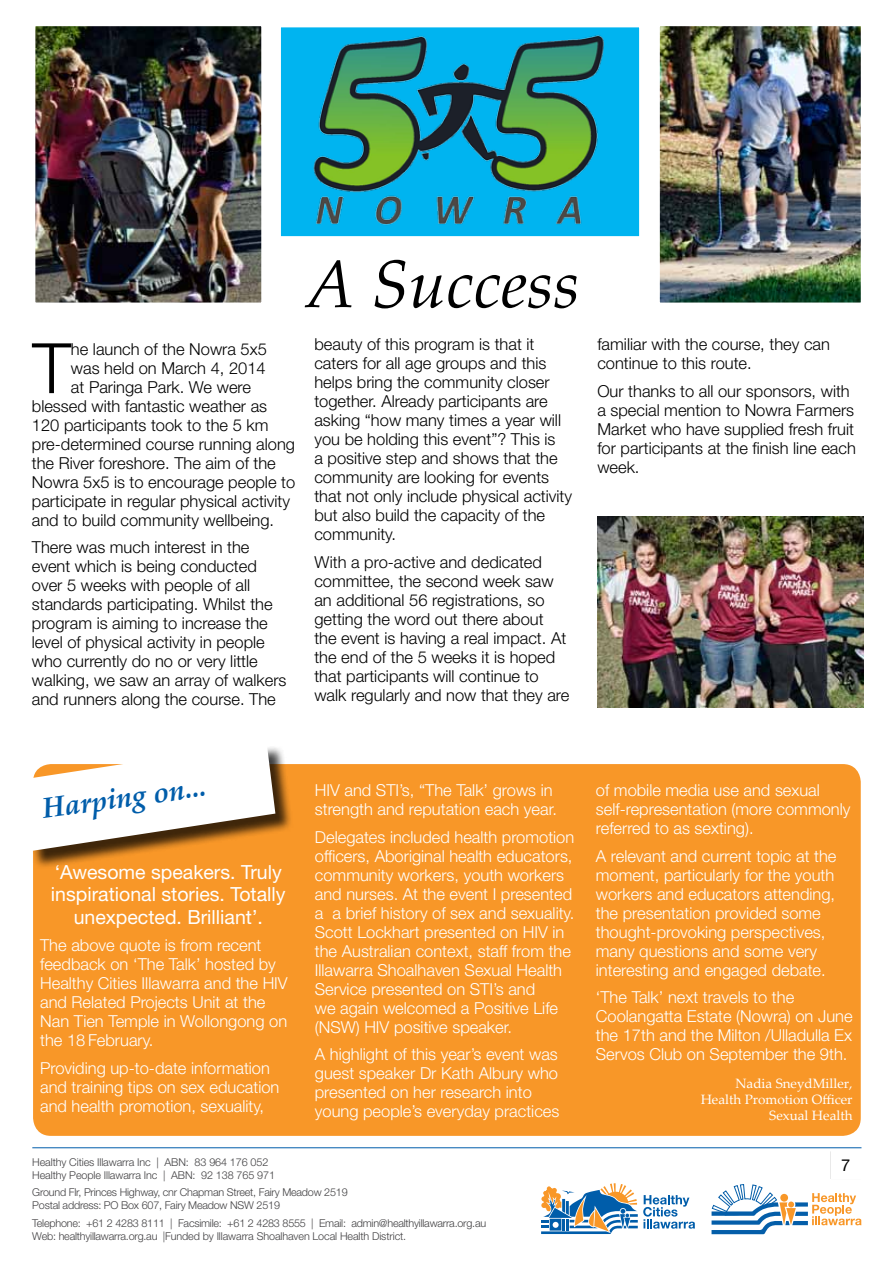
<style>
.page{position:relative;width:893px;height:1263px;background:#fff}
.page>*{position:absolute;margin:0;border:0;box-sizing:border-box;transform-origin:0 0}
.t1{font:300 69.6px "Helvetica Neue LT Std";color:#000}
.t2{font:italic 67.5px "Palatino Linotype";color:#000}
.t3{font:italic 700 28.5px "Palatino Linotype";color:#005daa}
.t4{font:19.5px/22.4px "Helvetica Neue LT Std";color:#fff;text-align:center}
.t5{font:300 16.5px/18.9px "Helvetica Neue LT Std";color:#000}
.t6{font:300 16.5px/18.9px "Helvetica Neue LT Std";color:#fff}
.t7{font:16.5px "Helvetica Neue LT Std";color:#000}
.t8{font:13.5px/16.2px "Palatino Linotype";color:#fff;text-align:right}
.t9{font:300 10.8px/13px "Helvetica Neue LT Std";letter-spacing:-.02em;color:#414042}
</style>
<div class="page">
<svg style="left:711px;top:1184px;width:150px;height:50px"></svg>
<hr style="left:32px;top:1147px;width:829px;height:1px;background:#005daa">
<svg style="left:541px;top:1183px;width:154px;height:51px"></svg>
<img style="left:36px;top:27px;width:225px;height:275px">
<div style="left:31px;top:22px;width:235px;height:285px;border:4px solid #fff"></div>
<img style="left:660px;top:27px;width:200px;height:275px">
<div style="left:655px;top:22px;width:210px;height:285px;border:4px solid #fff"></div>
<div style="left:278px;top:24px;width:364px;height:215px;background:#00b4f0;border:3px solid #fff"></div>
<img style="left:297px;top:35px;width:322px;height:201px">
<div style="left:33px;top:764px;width:828px;height:372px;background:#f89728;border-radius:18px"></div>
<div style="left:24px;top:745px;width:269px;height:124px;background:#000;opacity:.75"></div>
<svg style="left:24px;top:745px;width:251px;height:106px"></svg>
<img style="left:597px;top:516px;width:266px;height:191px">
<h2 class="t2" style="left:305px;top:236px;width:276px">A Success</h2>
<h1 class="t1" style="left:32px;top:326px;width:40px">T</h1>
<p class="t5" style="left:71px;top:339px;width:197px">he launch of the Nowra 5x5</p>
<p class="t5" style="left:71px;top:358px;width:196px">was held on March 4, 2014</p>
<p class="t5" style="left:71px;top:377px;width:182px">at Paringa Park. We were</p>
<p class="t5" style="left:32px;top:396px;width:237px">blessed with fantastic weather as</p>
<p class="t5" style="left:32px;top:415px;width:238px">120 participants took to the 5 km</p>
<p class="t5" style="left:32px;top:434px;width:265px">pre-determined course running along</p>
<p class="t5" style="left:32px;top:453px;width:245px">the River foreshore. The aim of the</p>
<p class="t5" style="left:32px;top:472px;width:265px">Nowra 5x5 is to encourage people to</p>
<p class="t5" style="left:32px;top:491px;width:260px">participate in regular physical activity</p>
<p class="t5" style="left:32px;top:510px;width:244px">and to build community wellbeing.</p>
<p class="t5" style="left:32px;top:538px;width:256px">There was much interest in the event which is being conducted over 5 weeks with people of all standards participating. Whilst the program is aiming to increase the level of physical activity in people who currently do no or very little walking, we saw an array of walkers and runners along the course. The</p>
<p class="t5" style="left:314px;top:335px;width:259px">beauty of this program is that it caters for all age groups and this helps bring the community closer together. Already participants are asking “how many times a year will you be holding this event”? This is<br>a positive step and shows that the community are looking for events that not only include physical activity but also build the capacity of the community.</p>
<p class="t5" style="left:314px;top:552px;width:256px">With a pro-active and dedicated committee, the second week saw an additional 56 registrations, so getting the word out there about the event is having a real impact. At the end of the 5 weeks it is hoped that participants will continue to walk regularly and now that they are</p>
<p class="t5" style="left:597px;top:335px;width:234px">familiar with the course, they can continue to this route.</p>
<p class="t5" style="left:597px;top:381px;width:260px">Our thanks to all our sponsors, with a special mention to Nowra Farmers<br>Market who have supplied fresh fruit for participants at the finish line each week.</p>
<h3 class="t3" style="left:40px;top:789px;width:166px;rotate:-8deg">Harping on...</h3>
<p class="t4" style="left:51px;top:861px;width:236px">‘Awesome speakers. Truly inspirational stories. Totally unexpected. Brilliant’.</p>
<p class="t6" style="left:40px;top:936px;width:249px">The above quote is from recent feedback on ‘The Talk’ hosted by<br>Healthy Cities Illawarra and the HIV and Related Projects Unit at the<br>Nan Tien Temple in Wollongong on the 18 February.</p>
<p class="t6" style="left:40px;top:1058px;width:241px">Providing up-to-date information and training tips on sex education and health promotion, sexuality,</p>
<p class="t6" style="left:315px;top:781px;width:244px">HIV and STI’s, “The Talk’ grows in strength and reputation each year.</p>
<p class="t6" style="left:315px;top:827px;width:261px">Delegates included health promotion officers, Aboriginal health educators, community workers, youth workers and nurses. At the event I presented a a brief history of sex and sexuality.<br>Scott Lockhart presented on HIV in the Australian context, staff from the Illawarra Shoalhaven Sexual Health Service presented on STI’s and<br>we again welcomed a Positive Life (NSW) HIV positive speaker.</p>
<p class="t6" style="left:315px;top:1044px;width:246px">A highlight of this year’s event was guest speaker Dr Kath Albury who presented on her research into young people’s everyday practices</p>
<p class="t9" style="left:32px;top:1155px;width:244px">Healthy Cities Illawarra Inc | ABN: 83 964 176 052<br>Healthy People Illawarra Inc | ABN: 92 138 765 971</p>
<p class="t9" style="left:32px;top:1186px;width:317px">Ground Flr, Princes Highway, cnr Chapman Street, Fairy Meadow 2519<br>Postal address: PO Box 607, Fairy Meadow NSW 2519</p>
<p class="t9" style="left:32px;top:1216px;width:455px">Telephone: +61 2 4283 8111 | Facsimile: +61 2 4283 8555 | Email: admin@healthyillawarra.org.au<br>Web: healthyillawarra.org.au |Funded by Illawarra Shoalhaven Local Health District.</p>
<p class="t6" style="left:596px;top:781px;width:256px">of mobile media use and sexual self-representation (more commonly referred to as sexting).</p>
<p class="t6" style="left:596px;top:846px;width:242px">A relevant and current topic at the moment, particularly for the youth workers and educators attending, the presentation provided some thought-provoking perspectives, many questions and some very interesting and engaged debate.</p>
<p class="t6" style="left:596px;top:987px;width:258px">‘The Talk’ next travels to the Coolangatta Estate (Nowra) on June the 17th and the Milton /Ulladulla Ex Servos Club on September the 9th.</p>
<p class="t8" style="left:701px;top:1075px;width:153px">Nadia SneydMiller,<br>Health Promotion Officer<br>Sexual Health</p>
<p class="t7" style="left:841px;top:1155px;width:11px">7</p>
</div>
